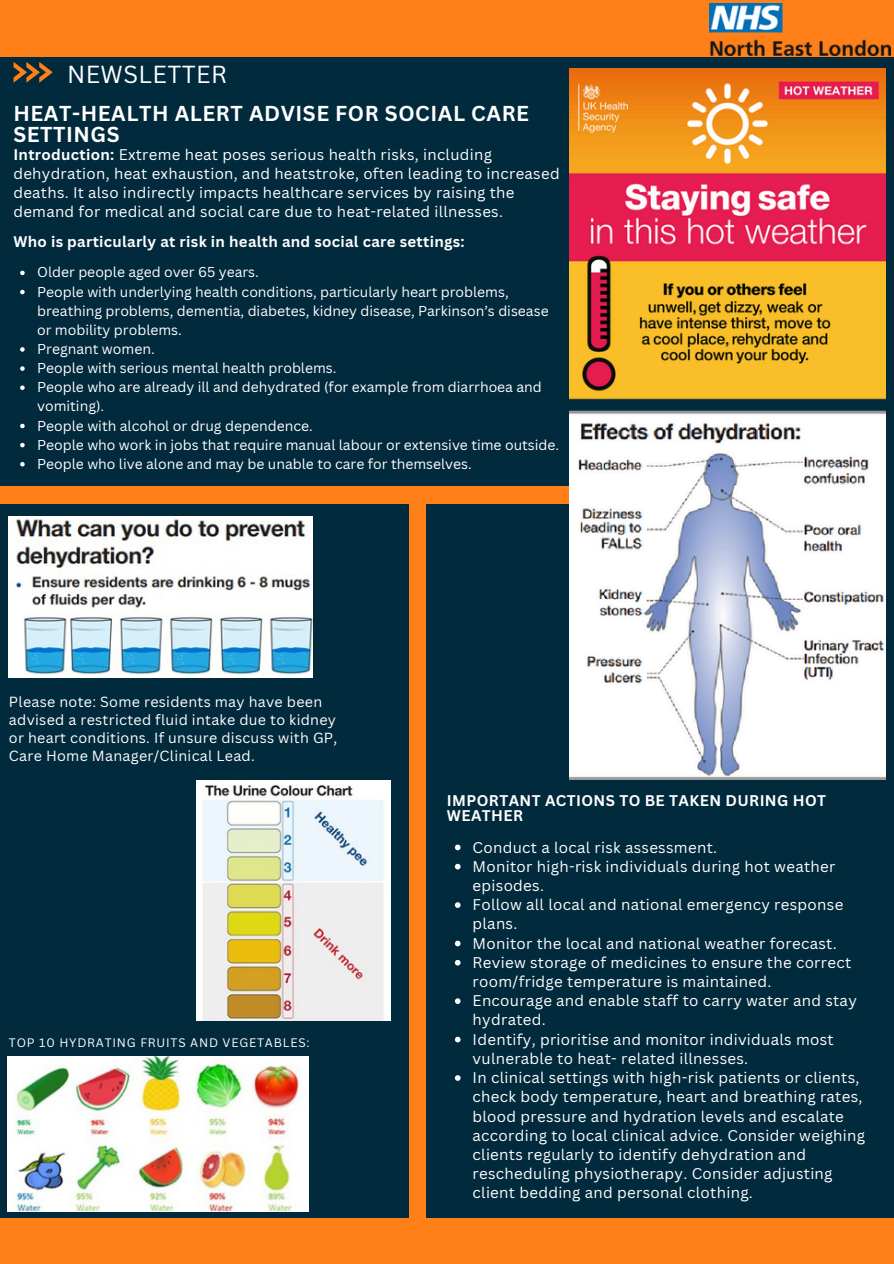
<style>
.page{position:relative;width:894px;height:1264px;background:#fff}
.page>*{position:absolute;margin:0;border:0;box-sizing:border-box;transform-origin:0 0}
.t1{font:24px "Canva Sans";letter-spacing:.015em;color:#fff}
.t2{font:700 21px/20.2px "Canva Sans";letter-spacing:.025em;color:#fff}
.t3{font:15px/19.2px "Canva Sans";letter-spacing:.02em;color:#fff}
.t4{font:700 15px/14.7px "Canva Sans";letter-spacing:.02em;color:#fff}
.t5{font:14.25px/18px "Canva Sans";letter-spacing:.02em;color:#fff}
.t6{font:13.95px/19.2px "Canva Sans";color:#fff}
.t7{font:12px "Canva Sans";letter-spacing:.065em;color:#fff}
.s1{font-weight:700}
</style>
<div class="page">
<div style="left:0;top:0;width:893px;height:1263px;background:#022a3d"></div>
<svg style="left:14px;top:62px;width:39px;height:21px"></svg>
<div style="left:0;top:0;width:893px;height:56px;background:#ff8019"></div>
<div style="left:0;top:486px;width:574px;height:17px;background:#ff8019"></div>
<div style="left:0;top:1217px;width:893px;height:46px;background:#ff8019"></div>
<div style="left:409px;top:503px;width:17px;height:723px;background:#ff8019"></div>
<img style="left:569px;top:68px;width:316px;height:711px">
<img style="left:196px;top:780px;width:194px;height:240px">
<img style="left:9px;top:516px;width:304px;height:161px">
<img style="left:7px;top:1056px;width:302px;height:155px">
<img style="left:709px;top:3px;width:181px;height:53px">
<svg style="left:455px;top:844px;width:5px;height:6px"></svg>
<svg style="left:455px;top:863px;width:5px;height:6px"></svg>
<svg style="left:455px;top:902px;width:5px;height:5px"></svg>
<svg style="left:455px;top:940px;width:5px;height:6px"></svg>
<svg style="left:455px;top:959px;width:5px;height:6px"></svg>
<svg style="left:455px;top:998px;width:5px;height:5px"></svg>
<svg style="left:455px;top:1036px;width:5px;height:6px"></svg>
<svg style="left:455px;top:1075px;width:5px;height:5px"></svg>
<svg style="left:20px;top:271px;width:5px;height:4px"></svg>
<svg style="left:20px;top:290px;width:5px;height:4px"></svg>
<svg style="left:20px;top:347px;width:5px;height:5px"></svg>
<svg style="left:20px;top:366px;width:5px;height:5px"></svg>
<svg style="left:20px;top:385px;width:5px;height:5px"></svg>
<svg style="left:20px;top:424px;width:5px;height:4px"></svg>
<svg style="left:20px;top:443px;width:5px;height:4px"></svg>
<svg style="left:20px;top:462px;width:5px;height:4px"></svg>
<p class="t1" style="left:67px;top:57px;width:161px">NEWSLETTER</p>
<p class="t2" style="left:13px;top:103px;width:517px">HEAT-HEALTH ALERT ADVISE FOR SOCIAL CARE<br>SETTINGS</p>
<p class="t3" style="left:13px;top:144px;width:547px"><span class="s1">Introduction:</span> Extreme heat poses serious health risks, including dehydration, heat exhaustion, and heatstroke, often leading to increased deaths. It also indirectly impacts healthcare services by raising the demand for medical and social care due to heat-related illnesses.</p>
<h2 class="t4" style="left:13px;top:234px;width:452px">Who is particularly at risk in health and social care settings:</h2>
<p class="t6" style="left:37px;top:262px;width:223px">Older people aged over 65 years.</p>
<p class="t6" style="left:37px;top:281px;width:513px">People with underlying health conditions, particularly heart problems, breathing problems, dementia, diabetes, kidney disease, Parkinson’s disease or mobility problems.</p>
<p class="t6" style="left:37px;top:339px;width:119px">Pregnant women.</p>
<p class="t6" style="left:37px;top:358px;width:301px">People with serious mental health problems.</p>
<p class="t6" style="left:37px;top:377px;width:506px">People who are already ill and dehydrated (for example from diarrhoea and vomiting).</p>
<p class="t6" style="left:37px;top:415px;width:277px">People with alcohol or drug dependence.</p>
<p class="t6" style="left:37px;top:434px;width:523px">People who work in jobs that require manual labour or extensive time outside.</p>
<p class="t6" style="left:37px;top:454px;width:436px">People who live alone and may be unable to care for themselves.</p>
<p class="t5" style="left:9px;top:692px;width:330px">Please note: Some residents may have been advised a restricted fluid intake due to kidney or heart conditions. If unsure discuss with GP, Care Home Manager/Clinical Lead.</p>
<p class="t7" style="left:9px;top:1034px;width:302px">TOP 10 HYDRATING FRUITS AND VEGETABLES:</p>
<p class="t4" style="left:447px;top:793px;width:380px">IMPORTANT ACTIONS TO BE TAKEN DURING HOT<br>WEATHER</p>
<p class="t3" style="left:472px;top:837px;width:246px">Conduct a local risk assessment.</p>
<p class="t3" style="left:472px;top:856px;width:364px">Monitor high-risk individuals during hot weather episodes.</p>
<p class="t3" style="left:472px;top:894px;width:372px">Follow all local and national emergency response plans.</p>
<p class="t3" style="left:472px;top:933px;width:365px">Monitor the local and national weather forecast.</p>
<h4 class="t3" style="left:472px;top:952px;width:380px">Review storage of medicines to ensure the correct room/fridge temperature is maintained.</h4>
<p class="t3" style="left:472px;top:990px;width:385px">Encourage and enable staff to carry water and stay hydrated.</p>
<p class="t3" style="left:472px;top:1029px;width:362px">Identify, prioritise and monitor individuals most vulnerable to heat- related illnesses.</p>
<p class="t3" style="left:472px;top:1067px;width:394px">In clinical settings with high-risk patients or clients, check body temperature, heart and breathing rates, blood pressure and hydration levels and escalate according to local clinical advice. Consider weighing clients regularly to identify dehydration and rescheduling physiotherapy. Consider adjusting client bedding and personal clothing.</p>
</div>
